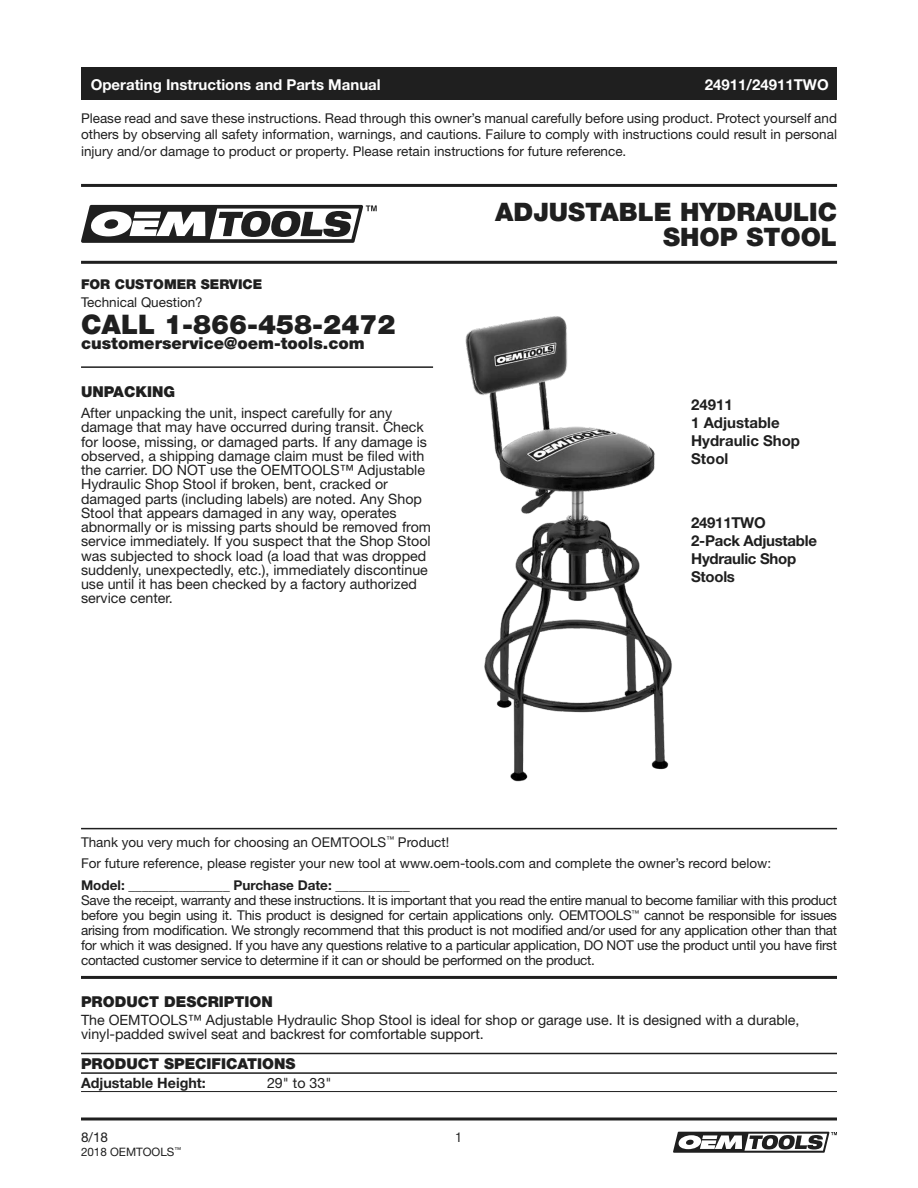
<style>
.page{position:relative;width:918px;height:1188px;background:#fff}
.page>*{position:absolute;margin:0;border:0;box-sizing:border-box;transform-origin:0 0}
.t1{font:900 27px "Helvetica Neue LT";color:#1f1f1f}
.t2{font:900 25.5px "Helvetica Neue LT";color:#1f1f1f}
.t3{font:900 16.5px "Helvetica Neue LT";color:#1f1f1f}
.t4{font:700 15px "Helvetica Neue LT";color:#fff}
.t5{font:700 15px/18px "Helvetica Neue LT";letter-spacing:-.02em;color:#1f1f1f}
.t6{font:700 15px/18px "Helvetica Neue LT";color:#1f1f1f}
._24661_PRODUCT_SPECI{font:900 15px "Helvetica Neue LT";color:#1f1f1f}
._24661_Bold_headers{font:900 15px "Helvetica Neue LT";color:#1f1f1f}
._24661_Header{font:900 15px "Helvetica Neue LT";color:#1f1f1f}
._24661_copy_no_inden{font:14.25px/14.2px "Helvetica Neue LT";color:#1f1f1f}
._24661_Product_spec{font:700 14.25px "Helvetica Neue LT";color:#1f1f1f}
._24661_Product_spec-2{font:14.25px "Helvetica Neue LT";color:#1f1f1f}
.t7{font:13.5px/15px "Helvetica Neue LT";color:#1f1f1f;text-align:justify}
.t8{font:700 13.5px "Helvetica Neue LT";color:#1f1f1f}
.t9{font:900 13.5px "Helvetica Neue LT";color:#1f1f1f}
.t10{font:condensed 13.5px "Helvetica Neue LT";color:#1f1f1f}
.t11{font:11.7px "Helvetica Neue LT";color:#1f1f1f}
</style>
<div class="page">
<img style="left:465px;top:316px;width:207px;height:466px">
<div style="left:81px;top:68px;width:756px;height:32px;background:#1f1f1f"></div>
<hr style="left:81px;top:261px;width:756px;height:3px;background:#1f1f1f">
<hr style="left:81px;top:184px;width:756px;height:3px;background:#1f1f1f">
<hr style="left:81px;top:366px;width:352px;height:2px;background:#1f1f1f">
<hr style="left:81px;top:828px;width:756px;height:1px;background:#1f1f1f">
<svg style="left:81px;top:205px;width:296px;height:38px"></svg>
<hr style="left:81px;top:976px;width:756px;height:3px;background:#1f1f1f">
<svg style="left:673px;top:1132px;width:164px;height:21px"></svg>
<hr style="left:81px;top:1053px;width:756px;height:1px;background:#1f1f1f">
<hr style="left:81px;top:1072px;width:756px;height:2px;background:#1f1f1f">
<hr style="left:81px;top:1091px;width:756px;height:1px;background:#1f1f1f">
<hr style="left:81px;top:1118px;width:756px;height:2px;background:#1f1f1f">
<p class="t4" style="left:91px;top:75px;width:291px">Operating Instructions and Parts Manual</p>
<p class="t4" style="left:705px;top:75px;width:125px">24911/24911TWO</p>
<p class="t7" style="left:81px;top:110px;width:758px;line-height:16.5px">Please read and save these instructions. Read through this owner’s manual carefully before using product. Protect yourself and others by observing all safety information, warnings, and cautions. Failure to comply with instructions could result in personal injury and/or damage to product or property. Please retain instructions for future reference.</p>
<p class="t9" style="left:81px;top:277px;width:183px">FOR CUSTOMER SERVICE</p>
<p class="t7" style="left:81px;top:295px;width:123px">Technical Question?</p>
<p class="t1" style="left:81px;top:309px;width:316px">CALL 1-866-458-2472</p>
<p class="t3" style="left:81px;top:334px;width:285px">customerservice@oem-tools.com</p>
<p class="_24661_Header" style="left:81px;top:383px;width:96px">UNPACKING</p>
<p class="_24661_copy_no_inden" style="left:81px;top:406px;width:352px">After unpacking the unit, inspect carefully for any damage that may have occurred during transit. Check for loose, missing, or damaged parts. If any damage is observed, a shipping damage claim must be filed with the carrier. DO NOT use the OEMTOOLS™ Adjustable Hydraulic Shop Stool if broken, bent, cracked or damaged parts (including labels) are noted. Any Shop Stool that appears damaged in any way, operates abnormally or is missing parts should be removed from service immediately. If you suspect that the Shop Stool was subjected to shock load (a load that was dropped suddenly, unexpectedly, etc.), immediately discontinue use until it has been checked by a factory authorized service center.</p>
<p class="t2" style="left:495px;top:197px;width:343px">ADJUSTABLE HYDRAULIC</p>
<p class="t2" style="left:663px;top:222px;width:175px">SHOP STOOL</p>
<p class="t5" style="left:691px;top:396px;width:43px">24911</p>
<p class="t6" style="left:691px;top:414px;width:110px">1 Adjustable<br>Hydraulic Shop<br>Stool</p>
<p class="t5" style="left:691px;top:513px;width:76px">24911TWO</p>
<p class="t5" style="left:691px;top:531px;width:127px">2-Pack Adjustable<br>Hydraulic Shop<br>Stools</p>
<p class="t7" style="left:81px;top:834px;width:370px">Thank you very much for choosing an OEMTOOLS<sup>™</sup> Product!</p>
<p class="t7" style="left:81px;top:856px;width:692px">For future reference, please register your new tool at www.oem-tools.com and complete the owner’s record below:</p>
<p class="t8" style="left:81px;top:877px;width:330px">Model: _______________ Purchase Date: ___________</p>
<p class="t7" style="left:81px;top:893px;width:758px">Save the receipt, warranty and these instructions. It is important that you read the entire manual to become familiar with this product before you begin using it. This product is designed for certain applications only. OEMTOOLS<sup>™</sup> cannot be responsible for issues arising from modification. We strongly recommend that this product is not modified and/or used for any application other than that for which it was designed. If you have any questions relative to a particular application, DO NOT use the product until you have first contacted customer service to determine if it can or should be performed on the product.</p>
<p class="_24661_Bold_headers" style="left:81px;top:993px;width:193px">PRODUCT DESCRIPTION</p>
<p class="_24661_copy_no_inden" style="left:81px;top:1012px;width:720px">The OEMTOOLS™ Adjustable Hydraulic Shop Stool is ideal for shop or garage use. It is designed with a durable, vinyl-padded swivel seat and backrest for comfortable support.</p>
<p class="_24661_PRODUCT_SPECI" style="left:81px;top:1055px;width:216px">PRODUCT SPECIFICATIONS</p>
<p class="_24661_Product_spec" style="left:81px;top:1074px;width:126px">Adjustable Height:</p>
<p class="_24661_Product_spec-2" style="left:267px;top:1074px;width:66px">29" to 33"</p>
<p class="t7" style="left:81px;top:1130px;width:29px">8/18</p>
<p class="t10" style="left:456px;top:1130px;width:8px">1</p>
<p class="t11" style="left:81px;top:1145px;width:102px">2018 OEMTOOLS<sup>™</sup></p>
</div>
